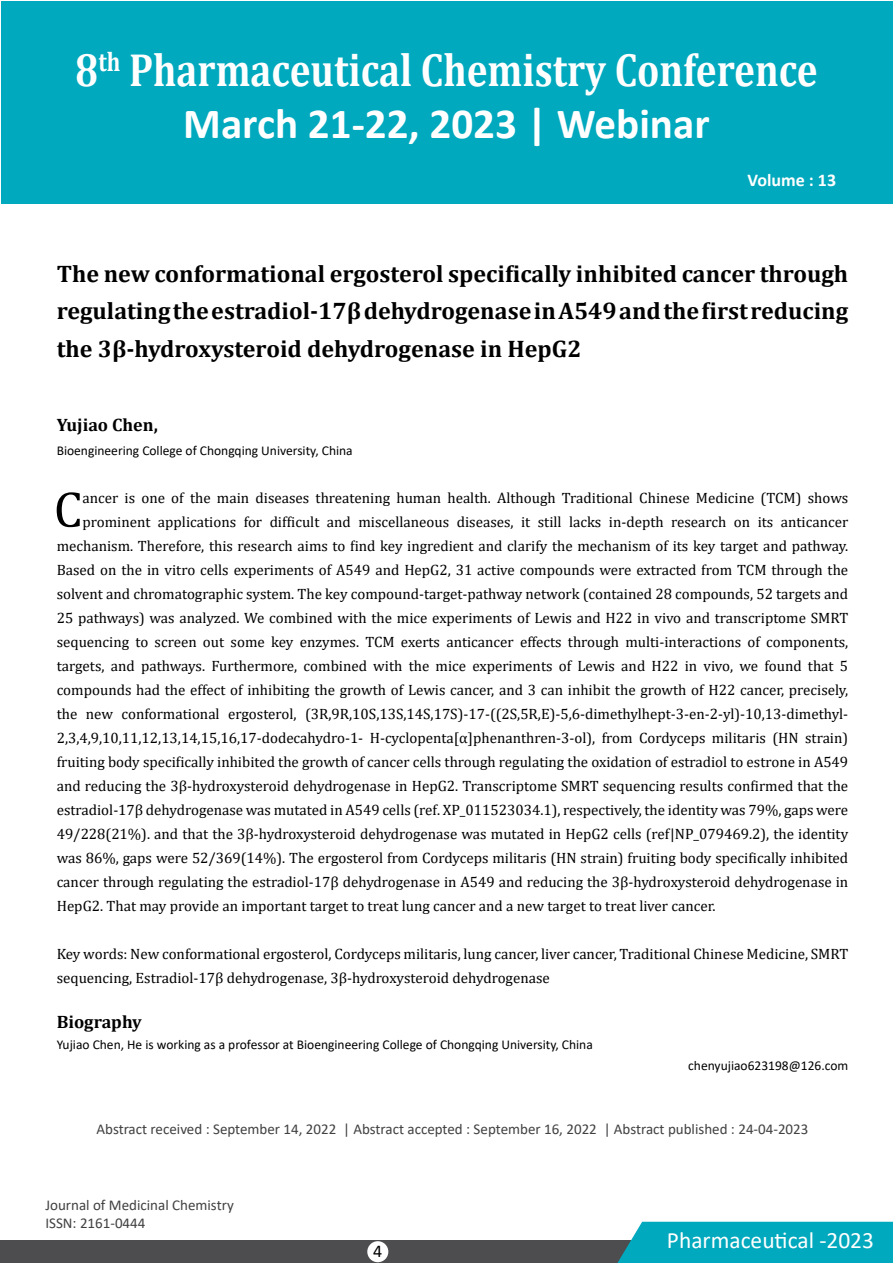
<style>
.page{position:relative;width:893px;height:1263px;background:#fff}
.page>*{position:absolute;margin:0;border:0;box-sizing:border-box;transform-origin:0 0}
.t1{font:51px "Cambria";color:#000}
.t2{font:700 46.65px "Cambria";color:#fff;scale:.84 1}
.t3{font:700 43.2px "Calibri";color:#fff}
.t4{font:700 24px/37.5px "Cambria";color:#000;text-align:justify}
.t5{font:23.4px "Calibri";color:#fff}
.t6{font:700 18px "Cambria";color:#000}
.t7{font:700 18px "Calibri";color:#fff}
.t8{font:18px "Calibri";color:#000}
.t9{font:15px/24px "Cambria";color:#000}
.t10{font:15px/18px "Calibri";color:#414042}
.t11{font:13.5px "Calibri";color:#000}
</style>
<div class="page">
<div style="left:1px;top:1px;width:891px;height:202px;background:#00a9be"></div>
<div style="left:0;top:1240px;width:668px;height:23px;background:#4d4d4f"></div>
<div style="left:617px;top:1222px;width:276px;height:41px;background:#00a9be"></div>
<div style="left:367px;top:1241px;width:21px;height:21px;background:#fff;border-radius:50%"></div>
<h2 class="t2" style="left:75px;top:38px;width:885px">8<sup>th</sup> Pharmaceutical Chemistry Conference</h2>
<h3 class="t3" style="left:183px;top:93px;width:528px">March 21-22, 2023 | Webinar</h3>
<p class="t7" style="left:748px;top:168px;width:90px">Volume : 13</p>
<h3 class="t4" style="left:57px;top:254px;width:793px">The new conformational ergosterol specifically inhibited cancer through regulating the estradiol-17β dehydrogenase in A549 and the first reducing the 3β-hydroxysteroid dehydrogenase in HepG2</h3>
<p class="t6" style="left:57px;top:412px;width:103px">Yujiao Chen,</p>
<p class="t11" style="left:57px;top:441px;width:298px">Bioengineering College of Chongqing University, China</p>
<h1 class="t1" style="left:54px;top:479px;width:30px">C</h1>
<p class="t9" style="left:82px;top:486px;width:767px">ancer is one of the main diseases threatening human health. Although Traditional Chinese Medicine (TCM) shows</p>
<p class="t9" style="left:82px;top:510px;width:767px">prominent applications for difficult and miscellaneous diseases, it still lacks in-depth research on its anticancer</p>
<p class="t9" style="left:57px;top:534px;width:793px">mechanism. Therefore, this research aims to find key ingredient and clarify the mechanism of its key target and pathway.</p>
<p class="t9" style="left:57px;top:558px;width:793px">Based on the in vitro cells experiments of A549 and HepG2, 31 active compounds were extracted from TCM through the</p>
<p class="t9" style="left:57px;top:582px;width:793px">solvent and chromatographic system. The key compound-target-pathway network (contained 28 compounds, 52 targets and</p>
<p class="t9" style="left:57px;top:606px;width:793px">25 pathways) was analyzed. We combined with the mice experiments of Lewis and H22 in vivo and transcriptome SMRT</p>
<p class="t9" style="left:57px;top:630px;width:793px">sequencing to screen out some key enzymes. TCM exerts anticancer effects through multi-interactions of components,</p>
<p class="t9" style="left:57px;top:654px;width:793px">targets, and pathways. Furthermore, combined with the mice experiments of Lewis and H22 in vivo, we found that 5</p>
<p class="t9" style="left:57px;top:678px;width:793px">compounds had the effect of inhibiting the growth of Lewis cancer, and 3 can inhibit the growth of H22 cancer, precisely,</p>
<p class="t9" style="left:57px;top:702px;width:793px">the new conformational ergosterol, (3R,9R,10S,13S,14S,17S)-17-((2S,5R,E)-5,6-dimethylhept-3-en-2-yl)-10,13-dimethyl-</p>
<p class="t9" style="left:57px;top:726px;width:793px">2,3,4,9,10,11,12,13,14,15,16,17-dodecahydro-1- H-cyclopenta[α]phenanthren-3-ol), from Cordyceps militaris (HN strain)</p>
<p class="t9" style="left:57px;top:750px;width:793px">fruiting body specifically inhibited the growth of cancer cells through regulating the oxidation of estradiol to estrone in A549</p>
<p class="t9" style="left:57px;top:774px;width:793px">and reducing the 3β-hydroxysteroid dehydrogenase in HepG2. Transcriptome SMRT sequencing results confirmed that the</p>
<p class="t9" style="left:57px;top:798px;width:793px">estradiol-17β dehydrogenase was mutated in A549 cells (ref. XP_011523034.1), respectively, the identity was 79%, gaps were</p>
<p class="t9" style="left:57px;top:822px;width:793px">49/228(21%). and that the 3β-hydroxysteroid dehydrogenase was mutated in HepG2 cells (ref|NP_079469.2), the identity</p>
<p class="t9" style="left:57px;top:846px;width:793px">was 86%, gaps were 52/369(14%). The ergosterol from Cordyceps militaris (HN strain) fruiting body specifically inhibited</p>
<p class="t9" style="left:57px;top:870px;width:793px">cancer through regulating the estradiol-17β dehydrogenase in A549 and reducing the 3β-hydroxysteroid dehydrogenase in</p>
<p class="t9" style="left:57px;top:894px;width:660px">HepG2. That may provide an important target to treat lung cancer and a new target to treat liver cancer.</p>
<p class="t9" style="left:57px;top:942px;width:793px">Key words: New conformational ergosterol, Cordyceps militaris, lung cancer, liver cancer, Traditional Chinese Medicine, SMRT sequencing, Estradiol-17β dehydrogenase, 3β-hydroxysteroid dehydrogenase</p>
<p class="t6" style="left:57px;top:1009px;width:87px">Biography</p>
<p class="t11" style="left:57px;top:1035px;width:538px">Yujiao Chen, He is working as a professor at Bioengineering College of Chongqing University, China</p>
<p class="t11" style="left:688px;top:1056px;width:162px">chenyujiao623198@126.com</p>
<p class="t10" style="left:97px;top:1119px;width:713px">Abstract received : September 14, 2022 | Abstract accepted : September 16, 2022 | Abstract published : 24-04-2023</p>
<p class="t10" style="left:45px;top:1196px;width:190px">Journal of Medicinal Chemistry<br>ISSN: 2161-0444</p>
<p class="t8" style="left:373px;top:1239px;width:11px">4</p>
<h3 class="t5" style="left:667px;top:1224px;width:209px">Pharmaceutical -2023</h3>
</div>
